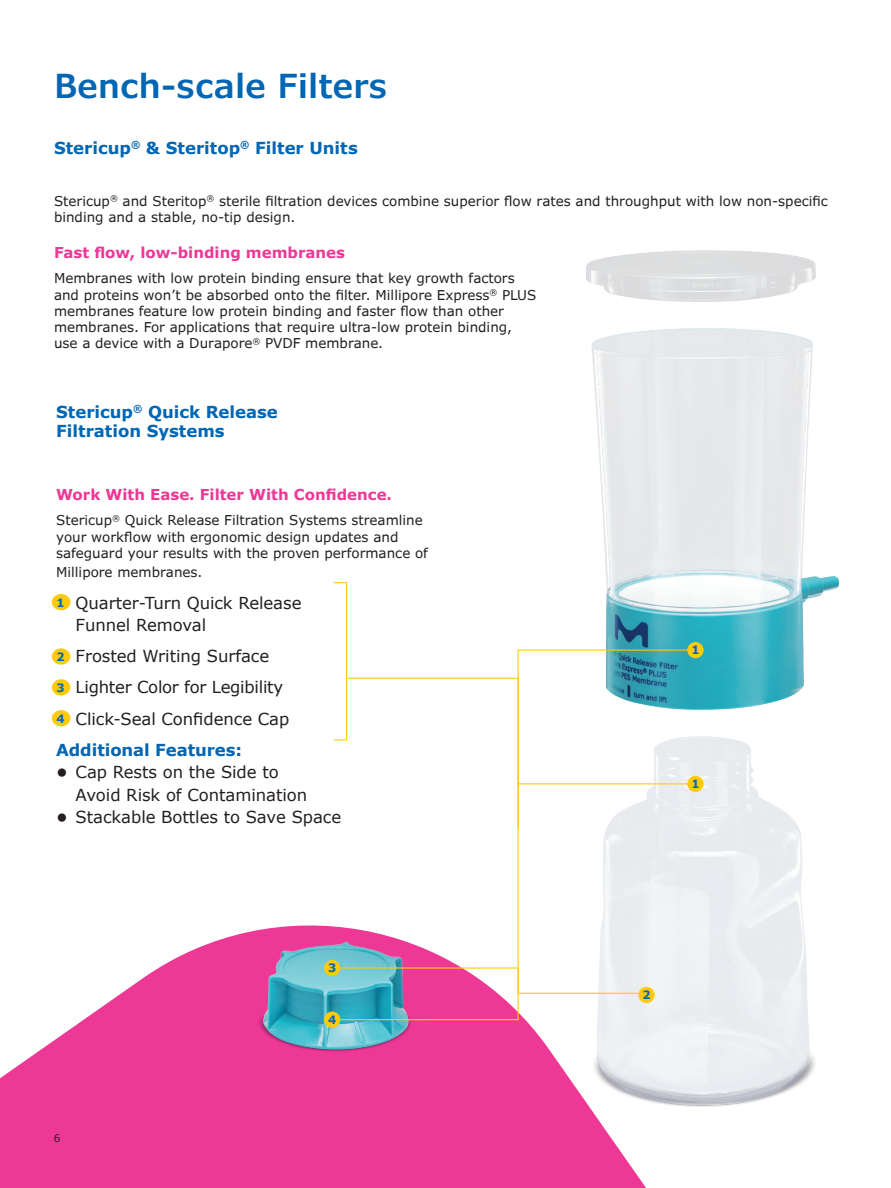
<style>
.page{position:relative;width:891px;height:1188px;background:#fff}
.page>*{position:absolute;margin:0;border:0;box-sizing:border-box;transform-origin:0 0}
.t1{font:600 33px "Verdana Pro";color:#0166b3}
.t2{font:16.5px/31.2px "Verdana";letter-spacing:-.005em;color:#231f20}
.t3{font:700 16.5px/19.5px "Verdana Pro";color:#0166b3}
.t4{font:700 15px "Verdana Pro";color:#ed3896}
.t5{font:13.5px/16.2px "Verdana Pro";color:#231f20}
.t6{font:700 11.55px "Verdana";color:#0166b3}
.t7{font:10.5px "Verdana Pro";color:#231f20}
.s1{font-weight:700;font-size:11.55px;color:#0166b3}
.s2{font-weight:700;color:#0166b3}
.s3{font-weight:700}
</style>
<div class="page">
<svg style="left:0;top:944px;width:646px;height:244px;fill:#ed3896"></svg>
<div style="left:52px;top:594px;width:18px;height:16px;background:#feca0a;border-radius:50%"></div>
<div style="left:52px;top:648px;width:18px;height:17px;background:#feca0a;border-radius:50%"></div>
<div style="left:52px;top:679px;width:18px;height:17px;background:#feca0a;border-radius:50%"></div>
<div style="left:52px;top:710px;width:18px;height:16px;background:#feca0a;border-radius:50%"></div>
<img style="left:208px;top:250px;width:631px;height:902px">
<svg style="left:347px;top:677px;width:302px;height:317px"></svg>
<div style="left:333px;top:582px;width:14px;height:158px;border:1px solid #feca0a"></div>
<svg style="left:332px;top:966px;width:187px;height:56px;background:#b380ab"></svg>
<div style="left:687px;top:642px;width:17px;height:16px;background:#feca0a;border-radius:50%"></div>
<svg style="left:517px;top:648px;width:181px;height:181px"></svg>
<div style="left:687px;top:776px;width:17px;height:16px;background:#feca0a;border-radius:50%"></div>
<div style="left:324px;top:960px;width:16px;height:16px;background:#feca0a;border-radius:50%"></div>
<div style="left:324px;top:1012px;width:16px;height:16px;background:#feca0a;border-radius:50%"></div>
<div style="left:638px;top:987px;width:17px;height:16px;background:#feca0a;border-radius:50%"></div>
<h1 class="t1" style="left:54px;top:65px;width:335px">Bench-scale Filters</h1>
<p class="t3" style="left:54px;top:138px;width:305px">Stericup<sup>®</sup> &amp; Steritop<sup>®</sup> Filter Units</p>
<p class="t5" style="left:54px;top:193px;width:775px">Stericup<sup>®</sup> and Steritop<sup>®</sup> sterile filtration devices combine superior flow rates and throughput with low non-specific binding and a stable, no-tip design.</p>
<p class="t4" style="left:54px;top:243px;width:293px">Fast flow, low-binding membranes</p>
<p class="t5" style="left:54px;top:271px;width:484px">Membranes with low protein binding ensure that key growth factors and proteins won’t be absorbed onto the filter. Millipore Express<sup>®</sup> PLUS membranes feature low protein binding and faster flow than other membranes. For applications that require ultra-low protein binding, use a device with a Durapore<sup>®</sup> PVDF membrane.</p>
<p class="t3" style="left:56px;top:402px;width:223px">Stericup<sup>®</sup> Quick Release<br>Filtration Systems</p>
<p class="t4" style="left:56px;top:485px;width:337px">Work With Ease. Filter With Confidence.</p>
<p class="t5" style="left:56px;top:513px;width:373px">Stericup<sup>®</sup> Quick Release Filtration Systems streamline your workflow with ergonomic design updates and safeguard your results with the proven performance of</p>
<p class="t5" style="left:56px;top:564px;width:148px">Millipore membranes.</p>
<p class="t2" style="left:76px;top:592px;width:227px;line-height:22.5px;text-indent:-19px"><span class="s1">1</span> Quarter-Turn Quick Release<br>Funnel Removal</p>
<p class="t2" style="left:56px;top:641px;width:235px"><span class="s1">2</span> Frosted Writing Surface<br><span class="s1">3</span> Lighter Color for Legibility<br><span class="s1">4</span> Click-Seal Confidence Cap<br><span class="s2">Additional Features:</span></p>
<p class="t2" style="left:76px;top:761px;width:233px;line-height:22.5px;text-indent:-20px"><span class="s3">•</span> Cap Rests on the Side to<br>Avoid Risk of Contamination</p>
<p class="t2" style="left:56px;top:802px;width:287px"><span class="s3">•</span> Stackable Bottles to Save Space</p>
<p class="t6" style="left:328px;top:960px;width:10px">3</p>
<p class="t7" style="left:54px;top:1131px;width:8px">6</p>
<p class="t6" style="left:328px;top:1012px;width:10px">4</p>
<p class="t6" style="left:691px;top:642px;width:10px">1</p>
<p class="t6" style="left:691px;top:776px;width:10px">1</p>
<p class="t6" style="left:642px;top:987px;width:10px">2</p>
</div>
